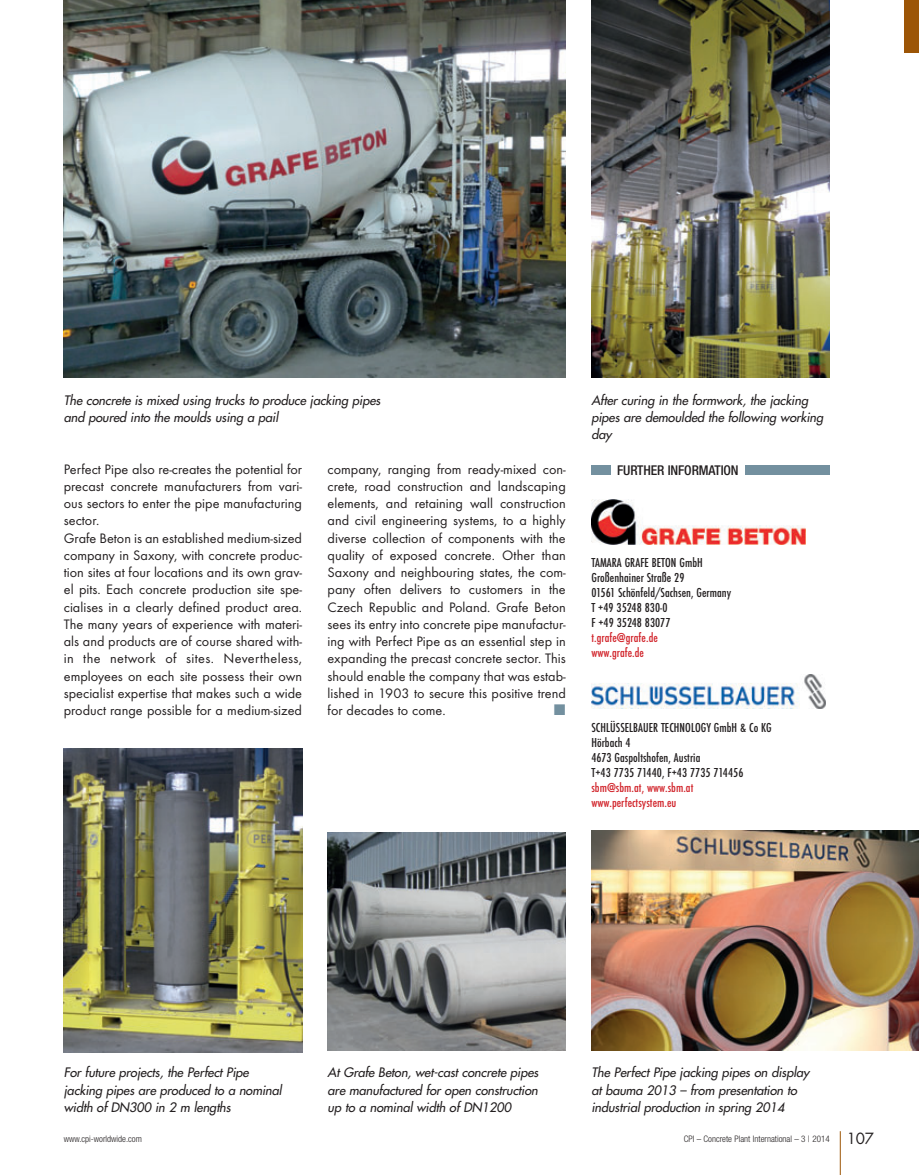
<style>
.page{position:relative;width:919px;height:1175px;background:#fff}
.page>*{position:absolute;margin:0;border:0;box-sizing:border-box;transform-origin:0 0}
.t1{font:14.25px/17.2px "Futura T";color:#231f20}
.t2{font:500 condensed 13.5px/15px "Futura T";letter-spacing:.005em;color:#231f20}
.t3{font:500 condensed 13.5px/15px "Futura T";letter-spacing:.005em;color:#d1232a}
.t4{font:500 condensed 13.5px "Helvetica Neue";letter-spacing:-.01em;color:#231f20}
.t5{font:italic 12.75px/17.2px "Futura";letter-spacing:-.005em;color:#231f20}
.t6{font:300 condensed 9px "Helvetica Neue";color:#231f20}
.s1{font-family:"Futura";font-weight:400;font-stretch:normal;font-size:15px}
</style>
<div class="page">
<hr style="left:839px;top:1131px;width:1px;height:44px;background:#9c5506">
<div style="left:904px;top:0;width:14px;height:53px;background:#9c5506"></div>
<div style="left:591px;top:465px;width:19px;height:10px;background:#73909f"></div>
<div style="left:745px;top:465px;width:84px;height:10px;background:#73909f"></div>
<img style="left:591px;top:499px;width:214px;height:46px">
<img style="left:64px;top:0;width:502px;height:377px">
<img style="left:591px;top:0;width:238px;height:377px">
<img style="left:64px;top:748px;width:238px;height:304px">
<img style="left:328px;top:832px;width:238px;height:219px">
<img style="left:591px;top:830px;width:327px;height:221px">
<img style="left:591px;top:675px;width:234px;height:33px">
<p class="t5" style="left:64px;top:391px;width:321px">The concrete is mixed using trucks to produce jacking pipes and poured into the moulds using a pail</p>
<p class="t5" style="left:591px;top:391px;width:236px">After curing in the formwork, the jacking pipes are demoulded the following working day</p>
<p class="t1" style="left:64px;top:460px;width:240px">Perfect Pipe also re-creates the potential for precast concrete manufacturers from vari&shy;ous sectors to enter the pipe manufacturing sector.<br>Grafe Beton is an established medium-sized company in Saxony, with concrete produc&shy;tion sites at four locations and its own grav&shy;el pits. Each concrete production site spe&shy;cialises in a clearly defined product area.<br>The many years of experience with materi&shy;als and products are of course shared with&shy;in the network of sites. Nevertheless, employees on each site possess their own specialist expertise that makes such a wide product range possible for a medium-sized</p>
<p class="t1" style="left:327px;top:460px;width:240px;text-align:justify">company, ranging from ready-mixed con&shy;crete, road construction and landscaping elements, and retaining wall construction and civil engineering systems, to a highly diverse collection of components with the quality of exposed concrete. Other than Saxony and neighbouring states, the com&shy;pany often delivers to customers in the Czech Republic and Poland. Grafe Beton sees its entry into concrete pipe manufactur&shy;ing with Perfect Pipe as an essential step in expanding the precast concrete sector. This should enable the company that was estab&shy;lished in 1903 to secure this positive trend for decades to come.</p>
<p class="t4" style="left:617px;top:462px;width:123px">FURTHER INFORMATION</p>
<p class="t2" style="left:591px;top:555px;width:141px">TAMARA GRAFE BETON GmbH<br>Großenhainer Straße 29<br>01561 Schönfeld/Sachsen, Germany<br>T +49 35248 830-0<br>F +49 35248 83077</p>
<p class="t3" style="left:591px;top:630px;width:68px">t.grafe@grafe.de www.grafe.de</p>
<p class="t2" style="left:591px;top:720px;width:182px">SCHLÜSSELBAUER TECHNOLOGY GmbH &amp; Co KG<br>Hörbach 4<br>4673 Gaspoltshofen, Austria<br>T+43 7735 71440, F+43 7735 714456</p>
<p class="t3" style="left:591px;top:780px;width:103px">sbm@sbm.at, www.sbm.at www.perfectsystem.eu</p>
<p class="t5" style="left:64px;top:1064px;width:222px">For future projects, the Perfect Pipe jacking pipes are produced to a nominal width of DN300 in 2 m lengths</p>
<p class="t5" style="left:327px;top:1064px;width:215px;text-align:justify">At Grafe Beton, wet-cast concrete pipes are manufactured for open construction up to a nominal width of DN1200</p>
<p class="t5" style="left:591px;top:1064px;width:219px">The Perfect Pipe jacking pipes on display at bauma 2013 – from presentation to industrial production in spring 2014</p>
<p class="t6" style="left:64px;top:1133px;width:80px">www.cpi-worldwide.com</p>
<p class="t6" style="left:683px;top:1133px;width:192px">CPI – Concrete Plant International – 3 | 2014 <span class="s1">107</span></p>
</div>
